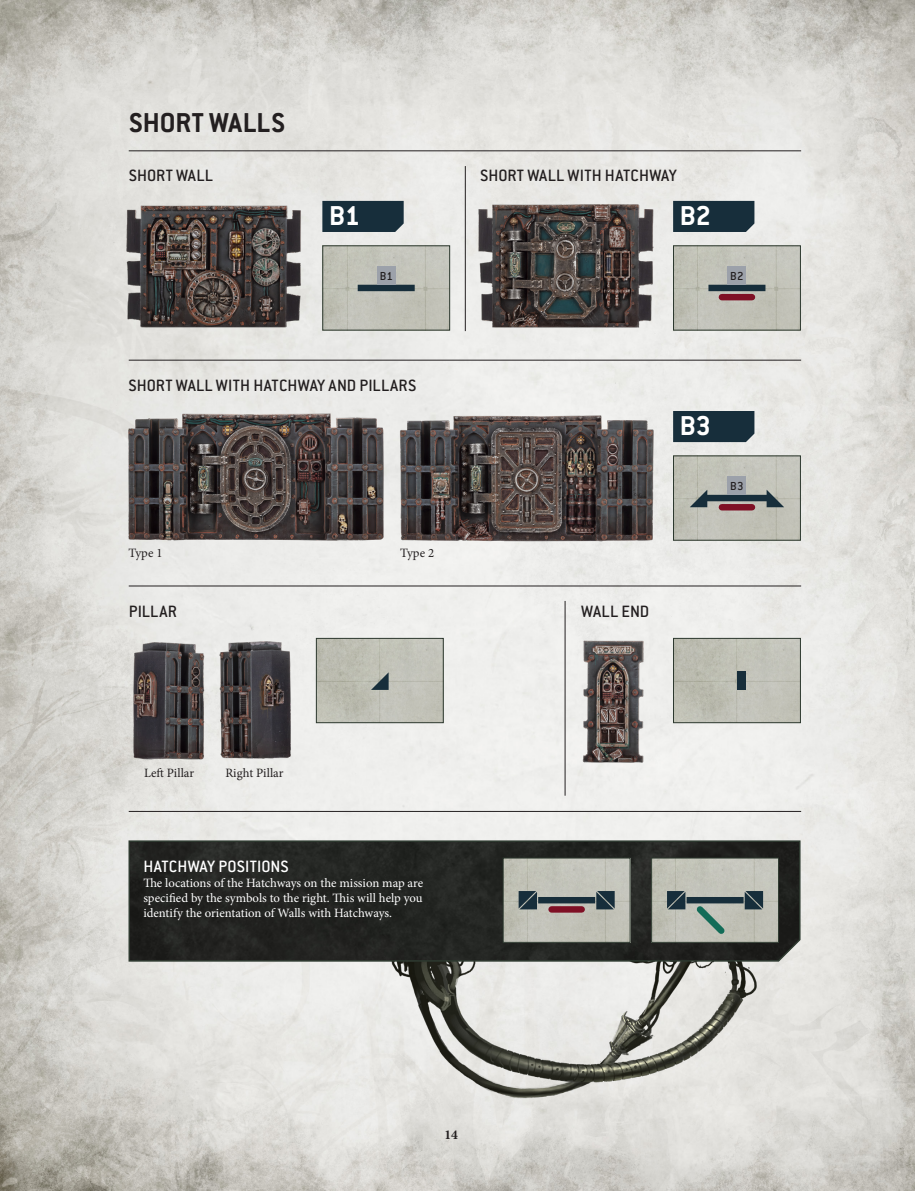
<style>
.page{position:relative;width:915px;height:1191px;background:#fff}
.page>*{position:absolute;margin:0;border:0;box-sizing:border-box;transform-origin:0 0}
._1_4_Header_4_-_Sub{font:700 30px "Conduit ITC Std";letter-spacing:.005em;color:#231f20}
._1_4_Header_4_-_Sub-2{font:700 30px "Conduit ITC Std";color:#fff}
._1_5_Header_5_-_Sub{font:500 18px "Conduit ITC Std";letter-spacing:.01em;color:#231f20}
._1_5_Header_5_-_Sub-2{font:500 18px "Conduit ITC Std";letter-spacing:.01em;color:#fff}
.t1{font:700 13.5px "Minion Pro";color:#231f20}
._1_9_Rules_Body_Copy{font:12.75px/15px "Minion Pro";letter-spacing:-.005em;color:#fff;text-align:justify}
._1_9_Rules_Body_Copy-2{font:12.75px "Minion Pro";color:#231f20}
._2_12_Rules_Mission{font:500 12.75px "Conduit ITC Std";color:#231f20}
</style>
<div class="page">
<img style="left:0;top:0;width:914px;height:1191px">
<img style="left:385px;top:962px;width:375px;height:138px">
<svg style="left:128px;top:839px;width:673px;height:123px;background:#282a27"></svg>
<img style="left:324px;top:247px;width:124px;height:81px">
<div style="left:322px;top:245px;width:128px;height:85px;border:1px solid #2d392f"></div>
<img style="left:675px;top:247px;width:123px;height:81px">
<div style="left:673px;top:245px;width:127px;height:85px;border:1px solid #2d392f"></div>
<img style="left:675px;top:457px;width:123px;height:81px">
<img style="left:318px;top:640px;width:123px;height:81px">
<div style="left:316px;top:638px;width:127px;height:85px;border:1px solid #2d392f"></div>
<img style="left:675px;top:640px;width:123px;height:81px">
<div style="left:673px;top:638px;width:127px;height:85px;border:1px solid #2d392f"></div>
<img style="left:653px;top:859px;width:123px;height:81px">
<div style="left:651px;top:857px;width:127px;height:85px;border:1px solid #2d392f"></div>
<img style="left:504px;top:859px;width:124px;height:81px">
<div style="left:502px;top:857px;width:128px;height:85px;border:1px solid #2d392f"></div>
<img style="left:128px;top:638px;width:79px;height:125px">
<img style="left:214px;top:637px;width:78px;height:127px">
<img style="left:122px;top:408px;width:265px;height:135px">
<img style="left:581px;top:638px;width:70px;height:128px">
<img style="left:469px;top:198px;width:191px;height:133px">
<img style="left:116px;top:197px;width:192px;height:137px">
<img style="left:394px;top:410px;width:264px;height:136px">
<div style="left:357px;top:285px;width:57px;height:6px;background:#172e3b"></div>
<div style="left:377px;top:266px;width:18px;height:19px;background:#9ca1aa"></div>
<div style="left:708px;top:285px;width:57px;height:6px;background:#172e3b"></div>
<div style="left:727px;top:266px;width:18px;height:19px;background:#9ca1aa"></div>
<div style="left:721px;top:294px;width:30px;height:6px;background:#7f1025"></div>
<svg style="left:766px;top:489px;width:18px;height:18px"></svg>
<svg style="left:689px;top:489px;width:18px;height:18px"></svg>
<div style="left:704px;top:495px;width:64px;height:6px;background:#172e3b"></div>
<div style="left:727px;top:476px;width:19px;height:19px;background:#9ca1aa"></div>
<div style="left:721px;top:504px;width:30px;height:6px;background:#7f1025"></div>
<svg style="left:371px;top:672px;width:17px;height:18px"></svg>
<div style="left:737px;top:671px;width:8px;height:18px;background:#172e3b"></div>
<svg style="left:744px;top:891px;width:18px;height:18px"></svg>
<div style="left:686px;top:897px;width:57px;height:6px;background:#172e3b"></div>
<svg style="left:666px;top:891px;width:64px;height:48px;background:#949f99"></svg>
<svg style="left:596px;top:891px;width:18px;height:18px"></svg>
<svg style="left:518px;top:891px;width:19px;height:18px"></svg>
<div style="left:538px;top:897px;width:57px;height:6px;background:#172e3b"></div>
<div style="left:551px;top:906px;width:30px;height:6px;background:#7f1025"></div>
<div style="left:322px;top:201px;width:81px;height:31px;background:#172e3b"></div>
<div style="left:673px;top:201px;width:81px;height:31px;background:#172e3b"></div>
<div style="left:673px;top:411px;width:81px;height:31px;background:#172e3b"></div>
<hr style="left:129px;top:150px;width:671px;height:1px;background:#231f20">
<hr style="left:465px;top:166px;width:1px;height:165px;background:#231f20">
<hr style="left:129px;top:360px;width:671px;height:1px;background:#231f20">
<hr style="left:129px;top:585px;width:671px;height:1px;background:#231f20">
<hr style="left:129px;top:811px;width:671px;height:1px;background:#231f20">
<hr style="left:564px;top:601px;width:1px;height:194px;background:#231f20">
<p class="_1_4_Header_4_-_Sub" style="left:129px;top:104px;width:158px">SHORT WALLS</p>
<p class="_1_5_Header_5_-_Sub" style="left:129px;top:165px;width:86px">SHORT WALL</p>
<p class="_1_5_Header_5_-_Sub" style="left:480px;top:165px;width:198px">SHORT WALL WITH HATCHWAY</p>
<p class="_1_4_Header_4_-_Sub-2" style="left:329px;top:197px;width:32px">B1</p>
<p class="_1_4_Header_4_-_Sub-2" style="left:679px;top:197px;width:33px">B2</p>
<p class="_2_12_Rules_Mission" style="left:380px;top:268px;width:15px">B1</p>
<p class="_2_12_Rules_Mission" style="left:730px;top:268px;width:15px">B2</p>
<p class="_1_5_Header_5_-_Sub" style="left:128px;top:375px;width:289px">SHORT WALL WITH HATCHWAY AND PILLARS</p>
<p class="_1_9_Rules_Body_Copy-2" style="left:128px;top:544px;width:36px">Type 1</p>
<p class="_1_5_Header_5_-_Sub" style="left:129px;top:600px;width:50px">PILLAR</p>
<p class="_1_9_Rules_Body_Copy-2" style="left:144px;top:765px;width:52px">Left Pillar</p>
<p class="_1_9_Rules_Body_Copy-2" style="left:225px;top:765px;width:60px">Right Pillar</p>
<p class="_1_9_Rules_Body_Copy-2" style="left:400px;top:544px;width:36px">Type 2</p>
<p class="_1_5_Header_5_-_Sub-2" style="left:143px;top:855px;width:147px">HATCHWAY POSITIONS</p>
<p class="_1_9_Rules_Body_Copy" style="left:143px;top:875px;width:281px">The locations of the Hatchways on the mission map are specified by the symbols to the right. This will help you identify the orientation of Walls with Hatchways.</p>
<p class="t1" style="left:444px;top:1125px;width:15px">14</p>
<p class="_1_4_Header_4_-_Sub-2" style="left:679px;top:407px;width:33px">B3</p>
<p class="_2_12_Rules_Mission" style="left:730px;top:478px;width:15px">B3</p>
<p class="_1_5_Header_5_-_Sub" style="left:581px;top:600px;width:70px">WALL END</p>
</div>
